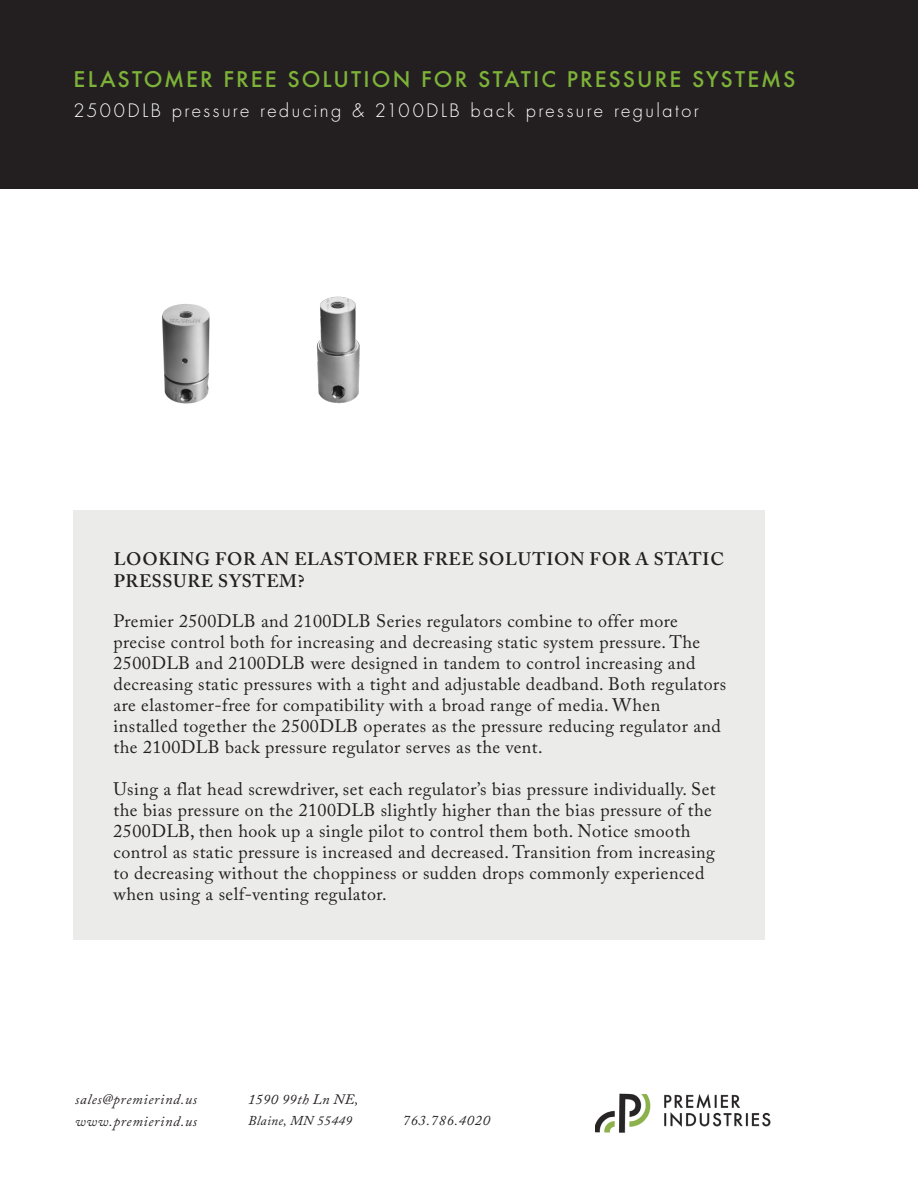
<style>
.page{position:relative;width:918px;height:1188px;background:#fff}
.page>*{position:absolute;margin:0;border:0;box-sizing:border-box;transform-origin:0 0}
.t1{font:500 21px "Futura";letter-spacing:.1em;color:#7db338}
.t2{font:18px/21px "Adobe Caslon Pro";letter-spacing:.025em;color:#231f20}
.t3{font:600 18px/21.6px "Adobe Caslon Pro";letter-spacing:.04em;color:#231f20}
.t4{font:300 18px "Futura Std";letter-spacing:.135em;color:#fff}
.t5{font:italic 14.4px "Adobe Caslon Pro";letter-spacing:.05em;color:#231f20}
.t6{font:italic 14.4px "Adobe Caslon Pro";letter-spacing:.025em;color:#231f20}
.t7{font:italic 13.5px "Adobe Caslon Pro";letter-spacing:.025em;color:#231f20}
</style>
<div class="page">
<div style="left:74px;top:510px;width:691px;height:430px;background:#ebebea"></div>
<div style="left:0;top:0;width:918px;height:189px;background:#231f20"></div>
<img style="left:595px;top:1093px;width:176px;height:40px">
<img style="left:316px;top:296px;width:44px;height:108px">
<img style="left:162px;top:304px;width:48px;height:100px">
<p class="t1" style="left:74px;top:64px;width:723px">ELASTOMER FREE SOLUTION FOR STATIC PRESSURE SYSTEMS</p>
<p class="t4" style="left:74px;top:99px;width:627px">2500DLB pressure reducing &amp; 2100DLB back pressure regulator</p>
<p class="t3" style="left:114px;top:548px;width:612px">LOOKING FOR AN ELASTOMER FREE SOLUTION FOR A STATIC<br>PRESSURE SYSTEM?</p>
<p class="t2" style="left:114px;top:610px;width:614px">Premier 2500DLB and 2100DLB Series regulators combine to offer more precise control both for increasing and decreasing static system pressure. The 2500DLB and 2100DLB were designed in tandem to control increasing and decreasing static pressures with a tight and adjustable deadband. Both regulators are elastomer-free for compatibility with a broad range of media. When installed together the 2500DLB operates as the pressure reducing regulator and the 2100DLB back pressure regulator serves as the vent.</p>
<p class="t2" style="left:114px;top:778px;width:604px">Using a flat head screwdriver, set each regulator’s bias pressure individually. Set the bias pressure on the 2100DLB slightly higher than the bias pressure of the 2500DLB, then hook up a single pilot to control them both. Notice smooth control as static pressure is increased and decreased. Transition from increasing to decreasing without the choppiness or sudden drops commonly experienced when using a self-venting regulator.</p>
<p class="t5" style="left:75px;top:1091px;width:123px">sales@premierind.us</p>
<p class="t6" style="left:248px;top:1091px;width:112px">1590 99th Ln NE,</p>
<p class="t7" style="left:248px;top:1113px;width:106px">Blaine, MN 55449</p>
<p class="t5" style="left:75px;top:1113px;width:123px">www.premierind.us</p>
<p class="t5" style="left:403px;top:1112px;width:89px">763.786.4020</p>
</div>
